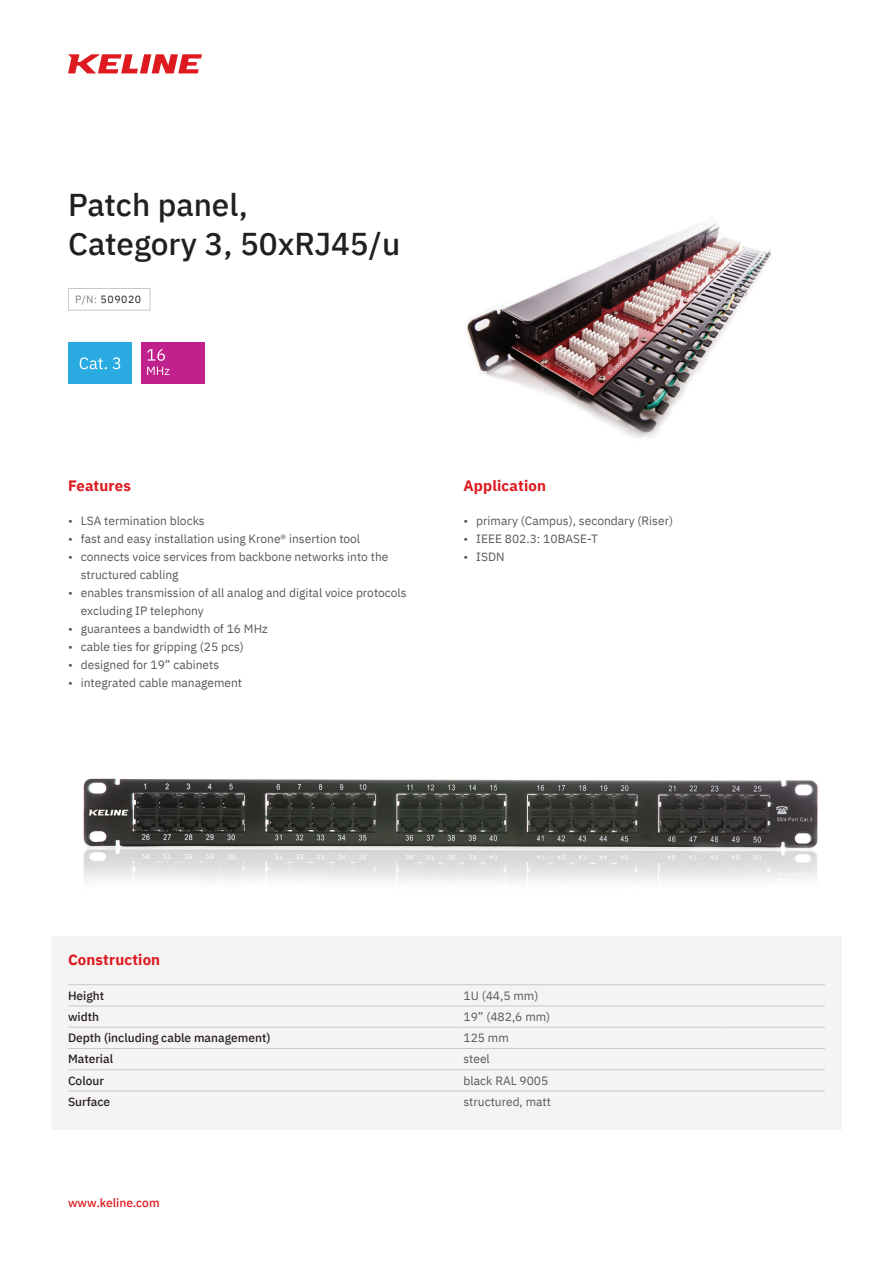
<style>
.page{position:relative;width:893px;height:1263px;background:#fff}
.page>*{position:absolute;margin:0;border:0;box-sizing:border-box;transform-origin:0 0}
.t1{font:500 31.5px/39px "IBM Plex Sans";color:#231f20}
.t2{font:700 15px "IBM Plex Sans";letter-spacing:.01em;color:#de1920}
.TAB_value{font:12px/18px "IBM Plex Sans";color:#57585a}
.TAB_Category{font:500 12px "IBM Plex Sans";color:#231f20}
.t3{font:500 12px "IBM Plex Sans";color:#de1920}
.Product_Code{font:10.5px "IBM Plex Sans";letter-spacing:.055em;color:#231f20}
.s1{color:#808285}
</style>
<div class="page">
<img style="left:466px;top:216px;width:305px;height:222px">
<div style="left:68px;top:288px;width:82px;height:23px;border:1px solid #c7c8ca"></div>
<svg style="left:68px;top:54px;width:134px;height:19px"></svg>
<div style="left:51px;top:936px;width:791px;height:193px;background:#f6f4f2"></div>
<hr style="left:68px;top:984px;width:395px;height:1px;background:#c7c8ca">
<hr style="left:463px;top:984px;width:260px;height:1px;background:#c7c8ca">
<hr style="left:723px;top:984px;width:102px;height:1px;background:#c7c8ca">
<hr style="left:68px;top:1005px;width:395px;height:1px;background:#c7c8ca">
<hr style="left:463px;top:1005px;width:260px;height:1px;background:#c7c8ca">
<hr style="left:723px;top:1005px;width:102px;height:1px;background:#c7c8ca">
<hr style="left:68px;top:1027px;width:395px;height:1px;background:#c7c8ca">
<hr style="left:463px;top:1027px;width:260px;height:1px;background:#c7c8ca">
<hr style="left:723px;top:1027px;width:102px;height:1px;background:#c7c8ca">
<hr style="left:68px;top:1048px;width:395px;height:1px;background:#c7c8ca">
<hr style="left:463px;top:1048px;width:260px;height:1px;background:#c7c8ca">
<hr style="left:723px;top:1048px;width:102px;height:1px;background:#c7c8ca">
<hr style="left:68px;top:1069px;width:395px;height:1px;background:#c7c8ca">
<hr style="left:463px;top:1069px;width:260px;height:1px;background:#c7c8ca">
<hr style="left:723px;top:1069px;width:102px;height:1px;background:#c7c8ca">
<hr style="left:68px;top:1091px;width:395px;height:1px;background:#c7c8ca">
<hr style="left:463px;top:1091px;width:260px;height:1px;background:#c7c8ca">
<hr style="left:723px;top:1091px;width:102px;height:1px;background:#c7c8ca">
<div style="left:68px;top:342px;width:64px;height:41px;background:#29abe2"></div>
<svg style="left:80px;top:357px;width:27px;height:12px"></svg>
<svg style="left:113px;top:357px;width:7px;height:12px"></svg>
<div style="left:141px;top:342px;width:64px;height:41px;background:#c0218d"></div>
<svg style="left:147px;top:349px;width:18px;height:12px"></svg>
<svg style="left:147px;top:367px;width:22px;height:8px"></svg>
<img style="left:83px;top:778px;width:735px;height:104px">
<h1 class="t1" style="left:68px;top:183px;width:334px">Patch panel,<br>Category 3, 50xRJ45/u</h1>
<p class="Product_Code" style="left:75px;top:292px;width:67px"><span class="s1">P/N:</span> 509020</p>
<h3 class="t2" style="left:68px;top:474px;width:64px">Features</h3>
<h3 class="t2" style="left:463px;top:474px;width:84px">Application</h3>
<p class="TAB_value" style="left:68px;top:511px;width:138px">• LSA termination blocks</p>
<p class="TAB_value" style="left:68px;top:529px;width:294px">• fast and easy installation using Krone® insertion tool</p>
<p class="TAB_value" style="left:81px;top:547px;width:309px;text-indent:-13px">• connects voice services from backbone networks into the structured cabling</p>
<p class="TAB_value" style="left:81px;top:583px;width:327px;text-indent:-13px">• enables transmission of all analog and digital voice protocols excluding IP telephony</p>
<p class="TAB_value" style="left:68px;top:619px;width:201px">• guarantees a bandwidth of 16 MHz</p>
<p class="TAB_value" style="left:68px;top:637px;width:177px">• cable ties for gripping (25 pcs)</p>
<p class="TAB_value" style="left:68px;top:655px;width:153px">• designed for 19” cabinets</p>
<p class="TAB_value" style="left:68px;top:673px;width:176px">• integrated cable management</p>
<p class="TAB_value" style="left:463px;top:511px;width:211px">• primary (Campus), secondary (Riser)</p>
<p class="TAB_value" style="left:463px;top:529px;width:136px">• IEEE 802.3: 10BASE-T</p>
<p class="TAB_value" style="left:463px;top:547px;width:43px">• ISDN</p>
<h3 class="t2" style="left:68px;top:947px;width:94px">Construction</h3>
<p class="TAB_Category" style="left:68px;top:986px;width:38px">Height</p>
<p class="TAB_value" style="left:463px;top:985px;width:76px">1U (44,5 mm)</p>
<p class="TAB_Category" style="left:68px;top:1007px;width:33px">width</p>
<p class="TAB_value" style="left:463px;top:1006px;width:88px">19” (482,6 mm)</p>
<p class="TAB_Category" style="left:68px;top:1028px;width:204px">Depth (including cable management)</p>
<p class="TAB_value" style="left:463px;top:1028px;width:47px">125 mm</p>
<p class="TAB_Category" style="left:68px;top:1050px;width:47px">Material</p>
<p class="TAB_value" style="left:463px;top:1049px;width:28px">steel</p>
<p class="TAB_Category" style="left:68px;top:1071px;width:38px">Colour</p>
<p class="TAB_value" style="left:463px;top:1070px;width:86px">black RAL 9005</p>
<p class="TAB_Category" style="left:68px;top:1092px;width:44px">Surface</p>
<p class="TAB_value" style="left:463px;top:1091px;width:89px">structured, matt</p>
<p class="t3" style="left:68px;top:1193px;width:93px">www.keline.com</p>
</div>
